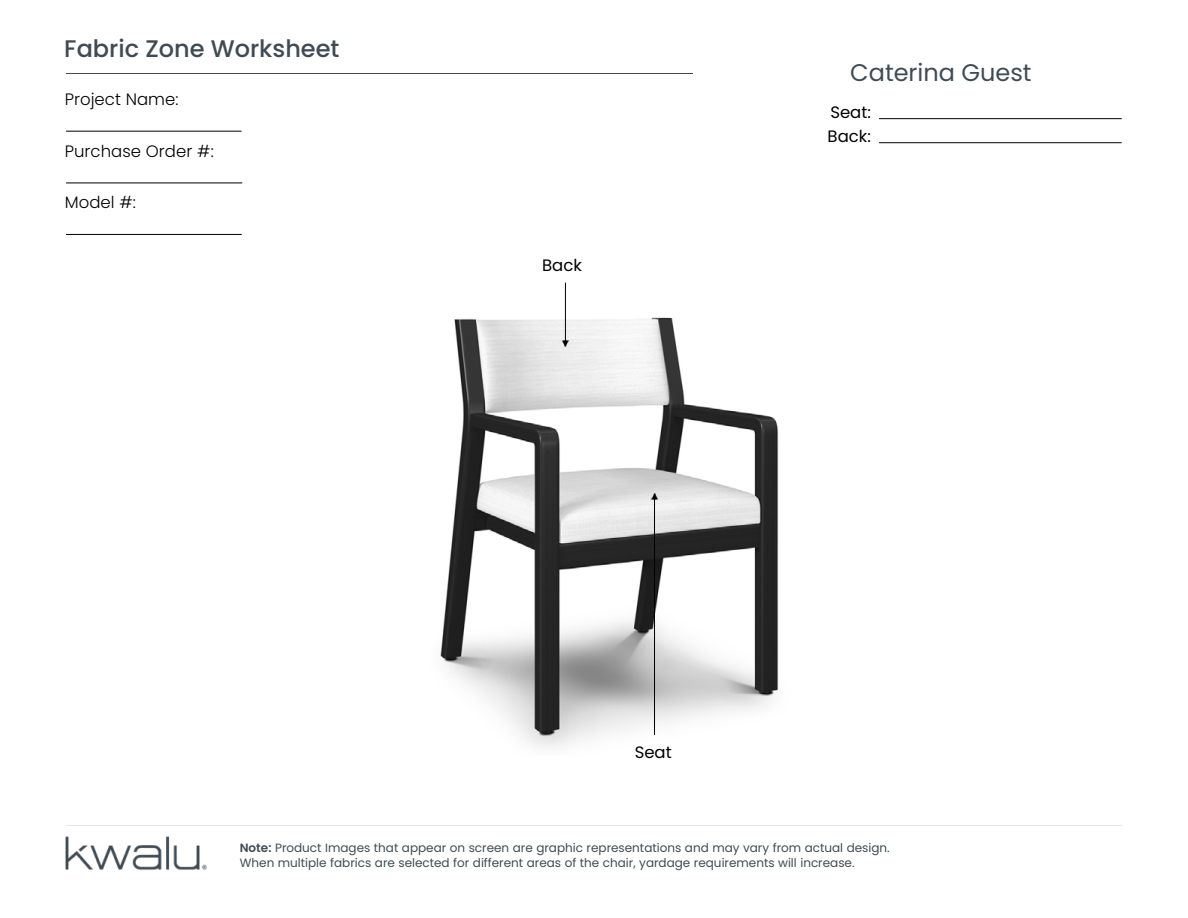
<style>
.page{position:relative;width:1188px;height:918px;background:#fff}
.page>*{position:absolute;margin:0;border:0;box-sizing:border-box;transform-origin:0 0}
.t1{font:500 24px "Poppins";color:#3f4b54}
.t2{font:24px "Poppins";color:#3f4b54}
.t3{font:300 16.5px "Poppins";color:#000}
.t4{font:16.5px/24px "Poppins";color:#000}
.t5{font:12px/15px "Poppins";color:#3f4b54}
.s1{font-weight:600}
</style>
<div class="page">
<hr style="left:879px;top:142px;width:243px;height:1px;background:#000">
<hr style="left:879px;top:118px;width:243px;height:1px;background:#000">
<hr style="left:66px;top:73px;width:627px;height:1px;background:#3f4b54">
<hr style="left:66px;top:825px;width:1056px;height:1px;background:#e7e7e7">
<hr style="left:66px;top:234px;width:176px;height:1px;background:#000">
<hr style="left:66px;top:183px;width:176px;height:1px;background:#000">
<hr style="left:66px;top:131px;width:176px;height:1px;background:#000">
<img style="left:65px;top:836px;width:142px;height:34px">
<img style="left:440px;top:294px;width:339px;height:454px">
<img style="left:599px;top:494px;width:107px;height:6px">
<img style="left:513px;top:340px;width:108px;height:6px">
<hr style="left:565px;top:283px;width:1px;height:59px;background:#000">
<hr style="left:654px;top:499px;width:1px;height:236px;background:#000">
<h1 class="t1" style="left:64px;top:34px;width:277px">Fabric Zone Worksheet</h1>
<h2 class="t3" style="left:65px;top:89px;width:115px">Project Name:</h2>
<h2 class="t3" style="left:65px;top:141px;width:150px">Purchase Order #:</h2>
<h2 class="t3" style="left:65px;top:193px;width:73px">Model #:</h2>
<h2 class="t4" style="left:542px;top:253px;width:41px">Back</h2>
<h1 class="t2" style="left:850px;top:59px;width:183px">Caterina Guest</h1>
<h2 class="t4" style="left:828px;top:101px;width:45px">Seat:<br>Back:</h2>
<h2 class="t4" style="left:635px;top:740px;width:39px">Seat</h2>
<p class="t5" style="left:240px;top:840px;width:652px"><span class="s1">Note:</span> Product Images that appear on screen are graphic representations and may vary from actual design.<br>When multiple fabrics are selected for different areas of the chair, yardage requirements will increase.</p>
</div>
